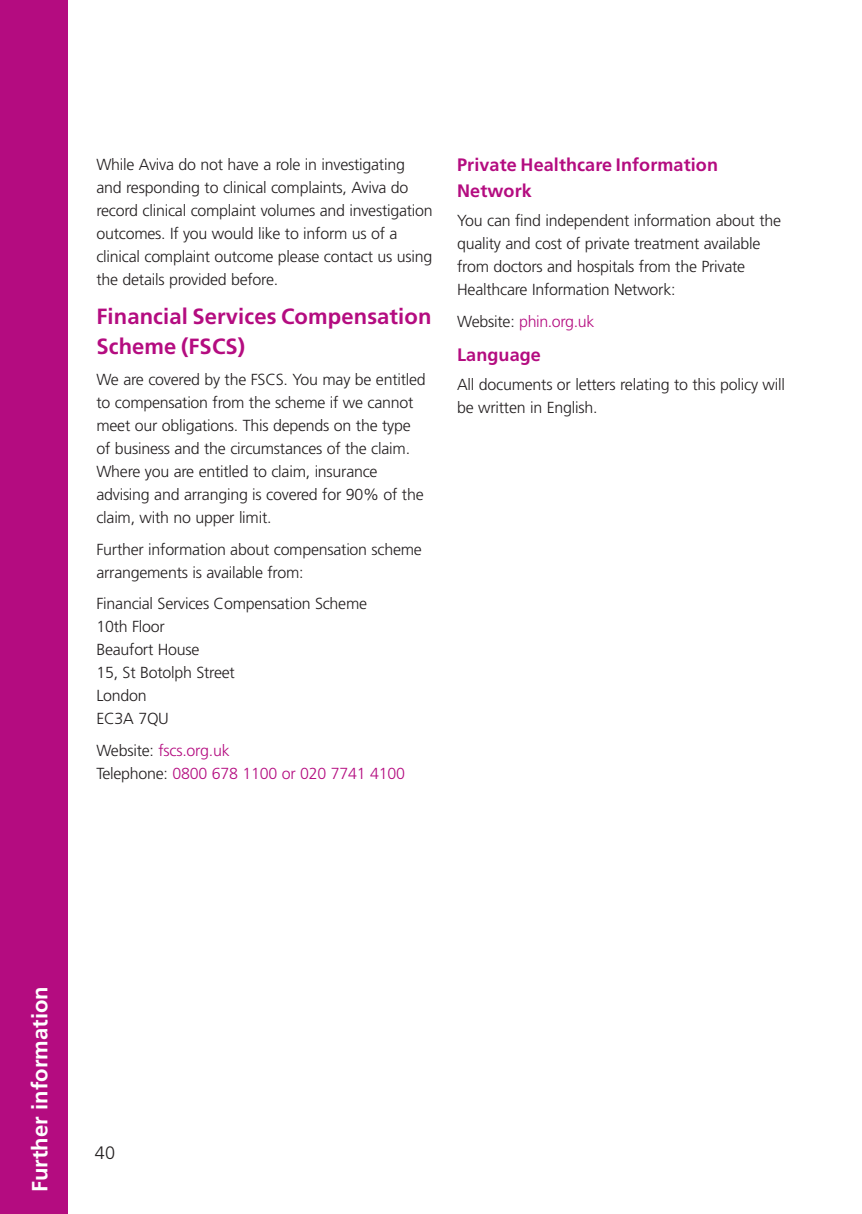
<style>
.page{position:relative;width:862px;height:1214px;background:#fff}
.page>*{position:absolute;margin:0;border:0;box-sizing:border-box;transform-origin:0 0}
.t1{font:700 22px/30px "Frutiger LT Std";letter-spacing:.005em;color:#b40c80}
.t2{font:700 22px "Frutiger LT Std";color:#fff}
.t3{font:700 18px/26px "Frutiger LT Std";letter-spacing:.005em;color:#b40c80}
.t4{font:300 18px "Frutiger LT Std";color:#231f20}
.t5{font:300 16px/23px "Frutiger LT Std";letter-spacing:-.015em;color:#231f20}
.t6{font:300 16px/23px "Frutiger LT Std";letter-spacing:-.015em;color:#b40c80}
.s1{color:#231f20}
</style>
<div class="page">
<div style="left:0;top:0;width:68px;height:1213px;background:#b40c80"></div>
<p class="t5" style="left:96px;top:153px;width:338px">While Aviva do not have a role in investigating and responding to clinical complaints, Aviva do record clinical complaint volumes and investigation outcomes. If you would like to inform us of a clinical complaint outcome please contact us using the details provided before.</p>
<h1 class="t1" style="left:96px;top:301px;width:337px">Financial Services Compensation<br>Scheme (FSCS)</h1>
<p class="t5" style="left:96px;top:368px;width:331px">We are covered by the FSCS. You may be entitled to compensation from the scheme if we cannot meet our obligations. This depends on the type of business and the circumstances of the claim.<br>Where you are entitled to claim, insurance advising and arranging is covered for 90% of the claim, with no upper limit.</p>
<p class="t5" style="left:96px;top:538px;width:327px">Further information about compensation scheme arrangements is available from:</p>
<p class="t5" style="left:96px;top:592px;width:272px">Financial Services Compensation Scheme<br>10th Floor<br>Beaufort House<br>15, St Botolph Street<br>London<br>EC3A 7QU</p>
<p class="t6" style="left:96px;top:739px;width:310px"><span class="s1">Website:</span> fscs.org.uk<br><span class="s1">Telephone:</span> 0800 678 1100 or 020 7741 4100</p>
<p class="t3" style="left:457px;top:152px;width:262px">Private Healthcare Information<br>Network</p>
<p class="t5" style="left:457px;top:209px;width:325px">You can find independent information about the quality and cost of private treatment available from doctors and hospitals from the Private Healthcare Information Network:</p>
<p class="t6" style="left:457px;top:310px;width:139px"><span class="s1">Website:</span> phin.org.uk</p>
<p class="t3" style="left:457px;top:342px;width:85px">Language</p>
<p class="t5" style="left:457px;top:373px;width:329px">All documents or letters relating to this policy will be written in English.</p>
<h1 class="t2" style="left:27px;top:1191px;width:207px;rotate:-90deg">Further information</h1>
<p class="t4" style="left:95px;top:1142px;width:22px">40</p>
</div>
